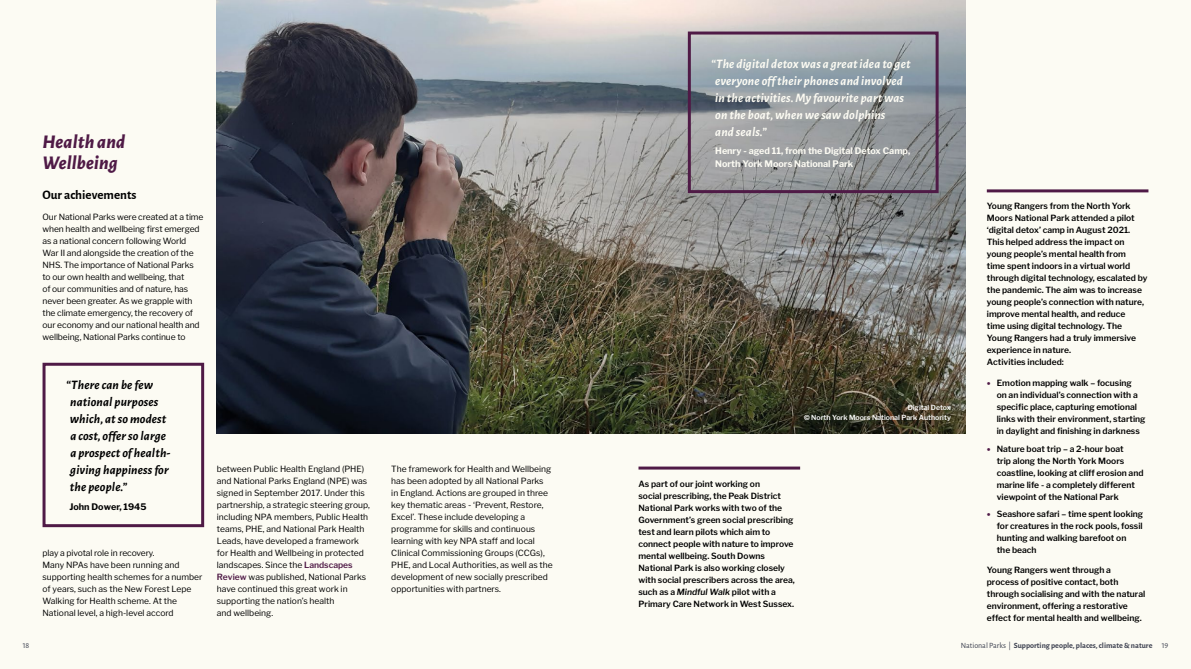
<style>
.page{position:relative;width:1191px;height:669px;background:#fcfbf3}
.page>*{position:absolute;margin:0;border:0;box-sizing:border-box;transform-origin:0 0}
.t1{font:italic 800 19px/21px "Alegreya Sans";letter-spacing:.01em;color:#4f1a46}
.t2{font:italic 700 13px/17px "Alegreya Sans";letter-spacing:.01em;color:#fcfbf3}
.t3{font:italic 700 13px/17px "Alegreya Sans";letter-spacing:.01em;color:#000}
.t4{font:700 13px "Alegreya Sans";color:#000}
.t5{font:700 9px/13px "Libre Franklin";color:#fcfbf3}
.t6{font:700 9px "Libre Franklin";color:#000}
.t7{font:600 8.5px/12px "Libre Franklin";color:#000}
.t8{font:8.5px/12px "Libre Franklin";color:#000}
.t9{font:700 8px "Alegreya Sans";color:#3c404f}
.t10{font:8px "Alegreya Sans";color:#3c404f}
.t11{font:600 7px/10px "Libre Franklin";color:#fff;text-align:right}
.s1{font-weight:600;color:#4f1a46}
.s2{font-family:"Helvetica Neue";font-weight:700}
.s3{font-style:italic}
.s4{font-size:12px;color:#4f1a46}
.s5{font-weight:400}
</style>
<div class="page">
<img style="left:217px;top:0;width:748px;height:434px">
<div style="left:43px;top:363px;width:161px;height:164px;border:3px solid #4f1a46"></div>
<hr style="left:638px;top:467px;width:162px;height:3px;background:#4f1a46">
<hr style="left:986px;top:189px;width:162px;height:3px;background:#4f1a46">
<div style="left:688px;top:32px;width:250px;height:161px;border:3px solid #4f1a46"></div>
<h1 class="t1" style="left:43px;top:130px;width:84px">Health and<br>Wellbeing</h1>
<h2 class="t4" style="left:43px;top:186px;width:95px">Our achievements</h2>
<p class="t8" style="left:43px;top:211px;width:162px">Our National Parks were created at a time when health and wellbeing first emerged as a national concern following World War II and alongside the creation of the NHS. The importance of National Parks to our own health and wellbeing, that<br>of our communities and of nature, has never been greater. As we grapple with the climate emergency, the recovery of our economy and our national health and wellbeing, National Parks continue to</p>
<h2 class="t3" style="left:66px;top:376px;width:106px">“There can be few national purposes which, at so modest a cost, offer so large a prospect of health&shy;giving happiness for the people.”</h2>
<p class="t6" style="left:70px;top:501px;width:78px">John Dower, 1945</p>
<p class="t8" style="left:43px;top:547px;width:161px">play a pivotal role in recovery.<br>Many NPAs have been running and supporting health schemes for a number of years, such as the New Forest Lepe Walking for Health scheme. At the National level, a high-level accord</p>
<p class="t8" style="left:217px;top:463px;width:154px">between Public Health England (PHE) and National Parks England (NPE) was signed in September 2017. Under this partnership, a strategic steering group, including NPA members, Public Health teams, PHE, and National Park Health Leads, have developed a framework for Health and Wellbeing in protected landscapes. Since the <span class="s1">Landscapes Review</span> was published, National Parks have continued this great work in supporting the nation’s health<br>and wellbeing.</p>
<p class="t8" style="left:391px;top:463px;width:163px">The framework for Health and Wellbeing has been adopted by all National Parks<br>in England. Actions are grouped in three key thematic areas - ‘Prevent, Restore, Excel’. These include developing a programme for skills and continuous learning with key NPA staff and local Clinical Commissioning Groups (CCGs), PHE, and Local Authorities, as well as the development of new socially prescribed opportunities with partners.</p>
<h2 class="t2" style="left:715px;top:54px;width:197px;text-indent:-4px">“The digital detox was a great idea to get everyone off their phones and involved in the activities. My favourite part was on the boat, when we saw dolphins<br>and seals.”</h2>
<p class="t5" style="left:715px;top:145px;width:197px">Henry - aged 11, from the Digital Detox Camp,<br>North York Moors National Park</p>
<p class="t11" style="left:804px;top:402px;width:148px">Digital Detox<br><span class="s2">©</span> North York Moors National Park Authority</p>
<p class="t7" style="left:638px;top:477px;width:158px">As part of our joint working on<br>social prescribing, the Peak District National Park works with two of the Government’s green social prescribing test and learn pilots which aim to connect people with nature to improve mental wellbeing. South Downs National Park is also working closely with social prescribers across the area, such as a <span class="s3">Mindful Walk</span> pilot with a Primary Care Network in West Sussex.</p>
<p class="t7" style="left:986px;top:200px;width:162px">Young Rangers from the North York Moors National Park attended a pilot ‘digital detox’ camp in August 2021.<br>This helped address the impact on young people’s mental health from<br>time spent indoors in a virtual world through digital technology, escalated by the pandemic. The aim was to increase young people’s connection with nature, improve mental health, and reduce<br>time using digital technology. The Young Rangers had a truly immersive experience in nature.<br>Activities included:</p>
<p class="t7" style="left:996px;top:377px;width:150px;text-indent:-10px"><span class="s4">•</span> Emotion mapping walk – focusing<br>on an individual’s connection with a specific place, capturing emotional links with their environment, starting in daylight and finishing in darkness</p>
<p class="t7" style="left:996px;top:443px;width:148px;text-indent:-10px"><span class="s4">•</span> Nature boat trip – a 2-hour boat<br>trip along the North York Moors coastline, looking at cliff erosion and marine life - a completely different viewpoint of the National Park</p>
<p class="t7" style="left:996px;top:508px;width:148px;text-indent:-10px"><span class="s4">•</span> Seashore safari – time spent looking for creatures in the rock pools, fossil hunting and walking barefoot on<br>the beach</p>
<p class="t7" style="left:986px;top:564px;width:160px">Young Rangers went through a<br>process of positive contact, both through socialising and with the natural environment, offering a restorative effect for mental health and wellbeing.</p>
<p class="t10" style="left:23px;top:640px;width:8px">18</p>
<p class="t9" style="left:960px;top:640px;width:209px"><span class="s5">National Parks |</span> Supporting people, places, climate &amp; nature <span class="s5">19</span></p>
</div>
